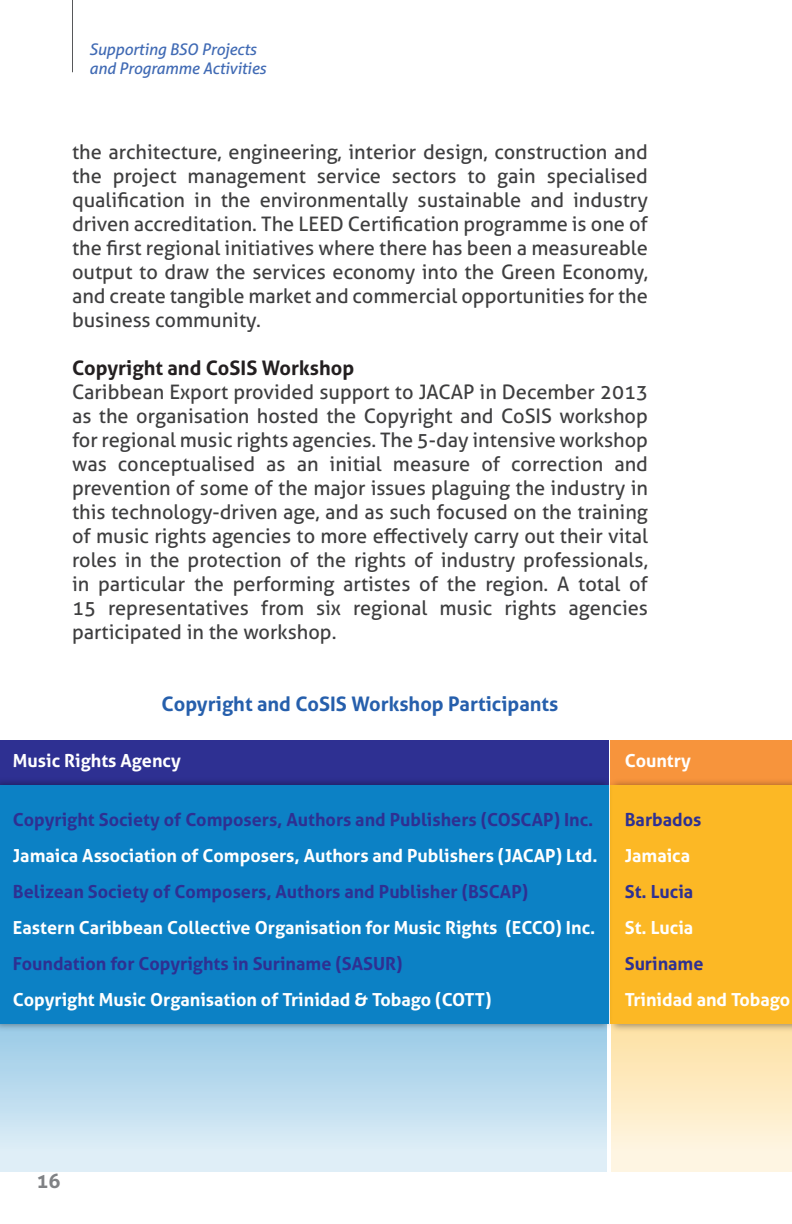
<style>
.page{position:relative;width:792px;height:1224px;background:#fff}
.page>*{position:absolute;margin:0;border:0;box-sizing:border-box;transform-origin:0 0}
.t1{font:20px/24px "Aller";color:#3e3e3f;text-align:justify}
.t2{font:700 20px "Aller";color:#265fac}
.t3{font:700 20px "Aller";color:#231f20}
.t4{font:700 20px "Aller";color:#808285}
.t5{font:700 18px "Aller";color:#fff}
.t6{font:700 18px "Aller";color:#2e3092}
.t7{font:italic 16px/19.2px "Aller";letter-spacing:-.01em;color:#406ab4}
</style>
<div class="page">
<div style="left:611px;top:1023px;width:181px;height:148px;background:linear-gradient(to right,#fef3dc,#fef3dc)"></div>
<svg style="left:0;top:1118px;width:607px;height:53px;background:#d8eaf5"></svg>
<img style="left:698px;top:740px;width:94px;height:378px">
<div style="left:611px;top:786px;width:181px;height:238px;background:#fcb825"></div>
<img style="left:0;top:740px;width:698px;height:378px">
<div style="left:0;top:786px;width:608px;height:238px;background:#0c81c5"></div>
<hr style="left:72px;top:0;width:1px;height:72px;background:#57585a">
<p class="t7" style="left:89px;top:40px;width:179px">Supporting BSO Projects and Programme Activities</p>
<p class="t1" style="left:72px;top:140px;width:578px">the architecture, engineering, interior design, construction and the project management service sectors to gain specialised qualification in the environmentally sustainable and industry driven accreditation. The LEED Certification programme is one of the first regional initiatives where there has been a measureable output to draw the services economy into the Green Economy, and create tangible market and commercial opportunities for the business community.</p>
<p class="t3" style="left:72px;top:355px;width:284px">Copyright and CoSIS Workshop</p>
<p class="t1" style="left:72px;top:380px;width:578px">Caribbean Export provided support to JACAP in December 2013 as the organisation hosted the Copyright and CoSIS workshop for regional music rights agencies. The 5-day intensive workshop was conceptualised as an initial measure of correction and prevention of some of the major issues plaguing the industry in this technology-driven age, and as such focused on the training of music rights agencies to more effectively carry out their vital roles in the protection of the rights of industry professionals, in particular the performing artistes of the region. A total of 15 representatives from six regional music rights agencies participated in the workshop.</p>
<p class="t2" style="left:162px;top:691px;width:398px">Copyright and CoSIS Workshop Participants</p>
<p class="t5" style="left:13px;top:750px;width:170px">Music Rights Agency</p>
<p class="t6" style="left:13px;top:809px;width:582px">Copyright Society of Composers, Authors and Publishers (COSCAP) Inc.</p>
<p class="t5" style="left:13px;top:845px;width:586px">Jamaica Association of Composers, Authors and Publishers (JACAP) Ltd.</p>
<p class="t6" style="left:13px;top:880px;width:517px">Belizean Society of Composers, Authors and Publisher (BSCAP)</p>
<p class="t5" style="left:13px;top:916px;width:584px">Eastern Caribbean Collective Organisation for Music Rights (ECCO) Inc.</p>
<p class="t6" style="left:13px;top:952px;width:391px">Foundation for Copyrights in Suriname (SASUR)</p>
<p class="t5" style="left:13px;top:988px;width:480px">Copyright Music Organisation of Trinidad &amp; Tobago (COTT)</p>
<p class="t5" style="left:625px;top:750px;width:68px">Country</p>
<p class="t6" style="left:625px;top:809px;width:78px">Barbados</p>
<p class="t5" style="left:625px;top:845px;width:67px">Jamaica</p>
<p class="t6" style="left:625px;top:880px;width:70px">St. Lucia</p>
<p class="t5" style="left:625px;top:916px;width:70px">St. Lucia</p>
<p class="t6" style="left:625px;top:952px;width:80px">Suriname</p>
<p class="t5" style="left:625px;top:988px;width:167px">Trinidad and Tobago</p>
<p class="t4" style="left:36px;top:1168px;width:25px">16</p>
</div>
